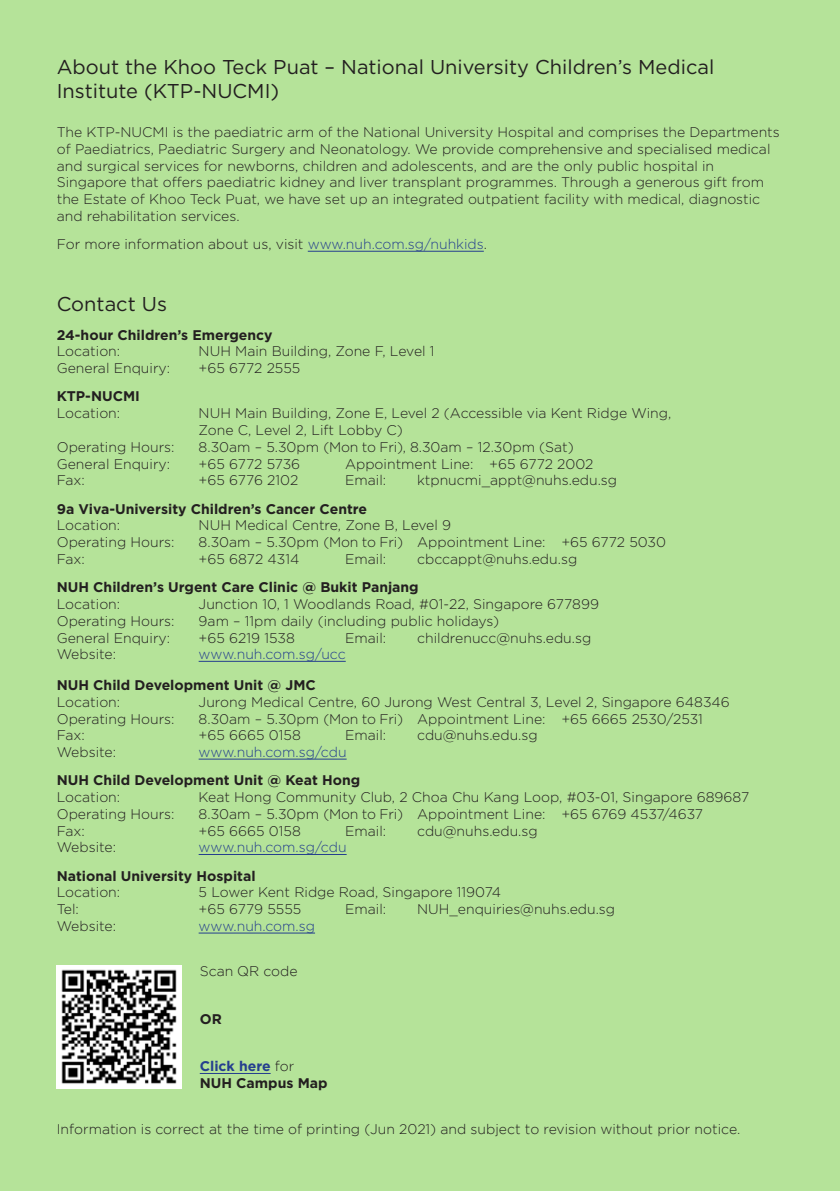
<style>
.page{position:relative;width:840px;height:1191px;background:#fff}
.page>*{position:absolute;margin:0;border:0;box-sizing:border-box;transform-origin:0 0}
.t1{font:20px/24px "Gotham HTF";color:#231f20}
.t2{font:300 14px/16.8px "Gotham HTF";color:#231f20}
.t3{font:700 14px/16.8px "Gotham HTF";color:#231f20}
.t4{font:300 14px "Gotham";color:#231f20}
.t5{font:300 14px "Gotham HTF";color:#253f8e}
.s1{color:#253f8e}
.s2{font-family:"Gotham";font-weight:300}
</style>
<div class="page">
<div style="left:0;top:0;width:839px;height:1191px;background:#b5e399"></div>
<hr style="left:307px;top:251px;width:176px;height:1px;background:#253f8e">
<hr style="left:198px;top:661px;width:147px;height:1px;background:#253f8e">
<hr style="left:198px;top:758px;width:148px;height:1px;background:#253f8e">
<hr style="left:198px;top:854px;width:148px;height:1px;background:#253f8e">
<hr style="left:198px;top:932px;width:117px;height:1px;background:#253f8e">
<img style="left:57px;top:965px;width:124px;height:123px">
<hr style="left:200px;top:1073px;width:70px;height:1px;background:#253f8e">
<p class="t1" style="left:57px;top:54px;width:658px">About the Khoo Teck Puat – National University Children’s Medical<br>Institute (KTP-NUCMI)</p>
<p class="t2" style="left:57px;top:124px;width:724px">The KTP-NUCMI is the paediatric arm of the National University Hospital and comprises the Departments of Paediatrics, Paediatric Surgery and Neonatology. We provide comprehensive and specialised medical and surgical services for newborns, children and adolescents, and are the only public hospital in Singapore that offers paediatric kidney and liver transplant programmes. Through a generous gift from the Estate of Khoo Teck Puat, we have set up an integrated outpatient facility with medical, diagnostic and rehabilitation services.</p>
<p class="t2" style="left:57px;top:236px;width:431px">For more information about us, visit <span class="s1">www.nuh.com.sg/nuhkids</span>.</p>
<p class="t1" style="left:57px;top:292px;width:112px">Contact Us</p>
<p class="t3" style="left:57px;top:326px;width:217px">24-hour Children’s Emergency</p>
<p class="t2" style="left:57px;top:343px;width:65px">Location:</p>
<p class="t2" style="left:198px;top:343px;width:237px">NUH Main Building, Zone F, Level 1</p>
<p class="t2" style="left:57px;top:360px;width:115px">General Enquiry:</p>
<p class="t2" style="left:198px;top:360px;width:103px">+65 6772 2555</p>
<p class="t3" style="left:57px;top:388px;width:85px">KTP-NUCMI</p>
<p class="t2" style="left:57px;top:405px;width:65px">Location:</p>
<p class="t2" style="left:198px;top:405px;width:474px">NUH Main Building, Zone E, Level 2 (Accessible via Kent Ridge Wing,<br>Zone C, Level 2, Lift Lobby C)</p>
<p class="t2" style="left:57px;top:438px;width:119px">Operating Hours:</p>
<p class="t2" style="left:198px;top:438px;width:376px">8.30am – 5.30pm (Mon to Fri), 8.30am – 12.30pm (Sat)</p>
<p class="t2" style="left:57px;top:455px;width:115px">General Enquiry:</p>
<p class="t2" style="left:198px;top:455px;width:103px">+65 6772 5736</p>
<p class="t2" style="left:345px;top:455px;width:250px">Appointment Line: +65 6772 2002</p>
<p class="t2" style="left:57px;top:472px;width:30px">Fax:</p>
<p class="t2" style="left:198px;top:472px;width:101px">+65 6776 2102</p>
<p class="t2" style="left:345px;top:472px;width:43px">Email:</p>
<p class="t2" style="left:417px;top:472px;width:201px">ktpnucmi_appt@nuhs.edu.sg</p>
<p class="t3" style="left:57px;top:500px;width:312px">9a Viva-University Children’s Cancer Centre</p>
<p class="t2" style="left:57px;top:517px;width:65px">Location:</p>
<p class="t2" style="left:198px;top:517px;width:254px">NUH Medical Centre, Zone B, Level 9</p>
<p class="t2" style="left:57px;top:533px;width:119px">Operating Hours:</p>
<p class="t2" style="left:198px;top:533px;width:468px">8.30am – 5.30pm (Mon to Fri) Appointment Line: +65 6772 5030</p>
<p class="t2" style="left:57px;top:550px;width:30px">Fax:</p>
<p class="t2" style="left:198px;top:550px;width:102px">+65 6872 4314</p>
<p class="t2" style="left:345px;top:550px;width:43px">Email:</p>
<p class="t2" style="left:417px;top:550px;width:161px">cbccappt@nuhs.edu.sg</p>
<p class="t3" style="left:57px;top:578px;width:363px">NUH Children’s Urgent Care Clinic @ Bukit Panjang</p>
<p class="t2" style="left:57px;top:595px;width:65px">Location:</p>
<p class="t2" style="left:198px;top:595px;width:401px">Junction 10, 1 Woodlands Road, #01-22, Singapore 677899</p>
<p class="t2" style="left:57px;top:612px;width:119px">Operating Hours:</p>
<p class="t2" style="left:198px;top:612px;width:302px">9am – 11pm daily (including public holidays)</p>
<p class="t2" style="left:57px;top:629px;width:115px">General Enquiry:</p>
<p class="t2" style="left:198px;top:629px;width:98px">+65 6219 1538</p>
<p class="t2" style="left:345px;top:629px;width:43px">Email:</p>
<p class="t2" style="left:417px;top:629px;width:175px">childrenucc@nuhs.edu.sg</p>
<p class="t2" style="left:57px;top:646px;width:61px">Website:</p>
<p class="t5" style="left:198px;top:647px;width:148px">www.nuh.com.sg/ucc</p>
<p class="t3" style="left:57px;top:676px;width:260px">NUH Child Development Unit @ JMC</p>
<p class="t2" style="left:57px;top:693px;width:65px">Location:</p>
<p class="t2" style="left:198px;top:693px;width:532px">Jurong Medical Centre, 60 Jurong West Central 3, Level 2, Singapore 648346</p>
<p class="t2" style="left:57px;top:710px;width:119px">Operating Hours:</p>
<p class="t2" style="left:198px;top:710px;width:505px">8.30am – 5.30pm (Mon to Fri) Appointment Line: +65 6665 2530/2531</p>
<p class="t2" style="left:57px;top:727px;width:30px">Fax:</p>
<p class="t2" style="left:198px;top:727px;width:104px">+65 6665 0158</p>
<p class="t2" style="left:345px;top:727px;width:43px">Email:</p>
<p class="t2" style="left:417px;top:727px;width:122px">cdu@nuhs.edu.sg</p>
<p class="t2" style="left:57px;top:743px;width:61px">Website:</p>
<p class="t5" style="left:198px;top:744px;width:149px">www.nuh.com.sg/cdu</p>
<p class="t3" style="left:57px;top:771px;width:305px">NUH Child Development Unit @ Keat Hong</p>
<p class="t2" style="left:57px;top:788px;width:65px">Location:</p>
<p class="t2" style="left:198px;top:788px;width:552px">Keat Hong Community Club, 2 Choa Chu Kang Loop, #03-01, Singapore 689687</p>
<p class="t2" style="left:57px;top:805px;width:119px">Operating Hours:</p>
<p class="t2" style="left:198px;top:805px;width:505px">8.30am – 5.30pm (Mon to Fri) Appointment Line: +65 6769 4537/4637</p>
<p class="t2" style="left:57px;top:822px;width:30px">Fax:</p>
<p class="t2" style="left:198px;top:822px;width:104px">+65 6665 0158</p>
<p class="t2" style="left:345px;top:822px;width:43px">Email:</p>
<p class="t2" style="left:417px;top:822px;width:122px">cdu@nuhs.edu.sg</p>
<p class="t2" style="left:57px;top:839px;width:61px">Website:</p>
<p class="t5" style="left:198px;top:840px;width:149px">www.nuh.com.sg/cdu</p>
<p class="t3" style="left:57px;top:867px;width:200px">National University Hospital</p>
<p class="t2" style="left:57px;top:884px;width:65px">Location:</p>
<p class="t2" style="left:198px;top:884px;width:304px">5 Lower Kent Ridge Road, Singapore 119074</p>
<p class="t2" style="left:57px;top:900px;width:24px">Tel:</p>
<p class="t2" style="left:198px;top:900px;width:104px">+65 6779 5555</p>
<p class="t2" style="left:345px;top:900px;width:43px">Email:</p>
<p class="t2" style="left:417px;top:900px;width:199px">NUH_enquiries@nuhs.edu.sg</p>
<p class="t2" style="left:57px;top:917px;width:61px">Website:</p>
<p class="t5" style="left:198px;top:918px;width:118px">www.nuh.com.sg</p>
<p class="t4" style="left:200px;top:962px;width:99px">Scan QR code</p>
<p class="t3" style="left:200px;top:1010px;width:24px">OR</p>
<p class="t3" style="left:200px;top:1057px;width:129px"><span class="s1">Click here</span> <span class="s2">for<br></span>NUH Campus Map</p>
<p class="t4" style="left:57px;top:1120px;width:684px">Information is correct at the time of printing (Jun 2021) and subject to revision without prior notice.</p>
</div>
